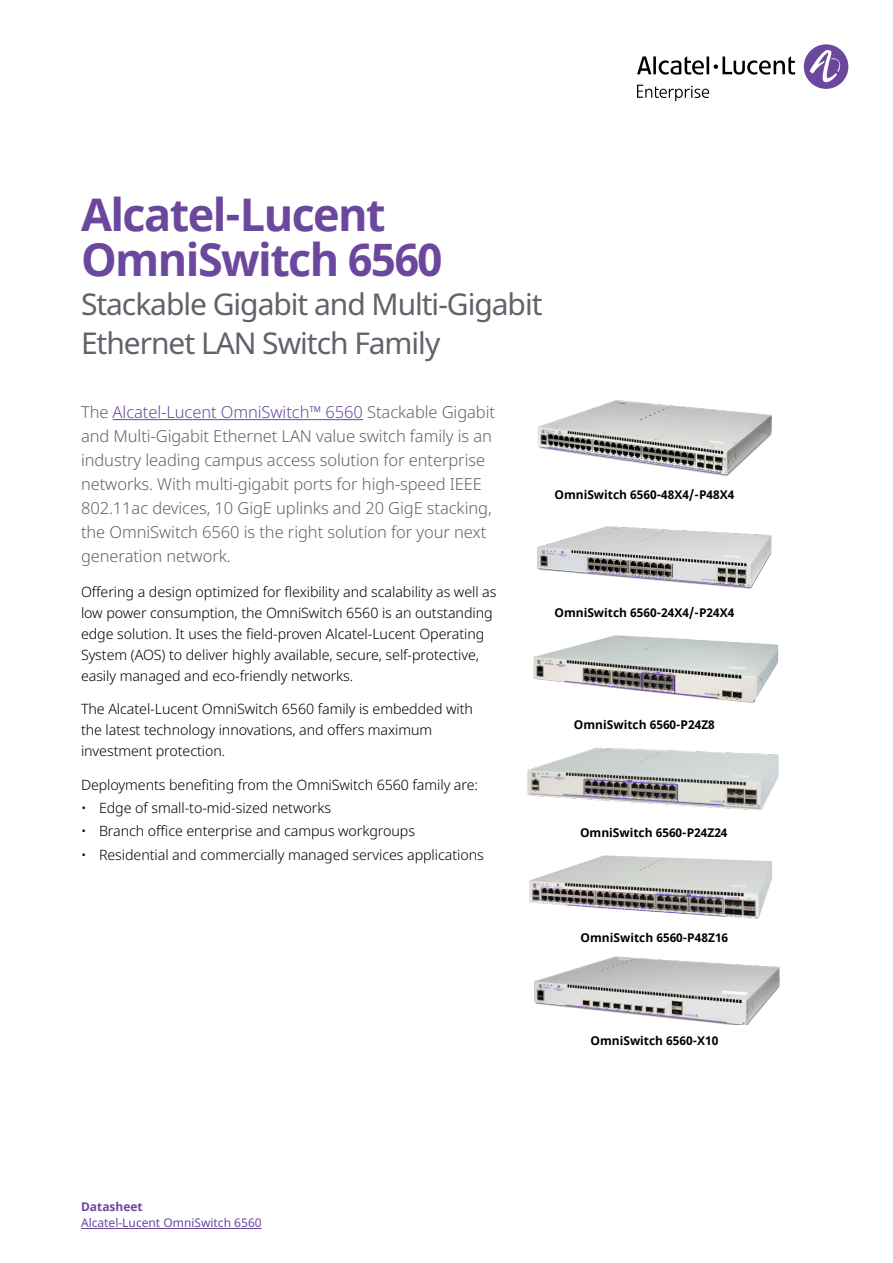
<style>
.page{position:relative;width:893px;height:1263px;background:#fff}
.page>*{position:absolute;margin:0;border:0;box-sizing:border-box;transform-origin:0 0}
.t1{font:700 45px/45px "Noto Sans";letter-spacing:-.035em;color:#6b489d}
.t2{font:30px/39px "Noto Sans";letter-spacing:-.035em;color:#5f636a}
.t3{font:300 16.5px/24px "Noto Sans";letter-spacing:-.005em;color:#5f636a}
.t4{font:300 14.25px/21px "Noto Sans";letter-spacing:-.005em;color:#000}
.t5{font:700 12px "Noto Sans";color:#000}
.t6{font:12px "Noto Sans";color:#6b489d}
.t7{font:700 12px "Noto Sans";color:#6b489d}
.s1{color:#6b489d}
</style>
<div class="page">
<hr style="left:81px;top:1228px;width:181px;height:1px;background:#6b489d">
<div style="left:804px;top:44px;width:44px;height:45px;background:#6b489d;border-radius:50%"></div>
<svg style="left:809px;top:50px;width:34px;height:33px"></svg>
<svg style="left:637px;top:56px;width:158px;height:19px"></svg>
<svg style="left:637px;top:85px;width:72px;height:16px"></svg>
<hr style="left:113px;top:419px;width:250px;height:1px;background:#6b489d">
<img style="left:533px;top:635px;width:245px;height:68px">
<img style="left:537px;top:526px;width:235px;height:63px">
<img style="left:537px;top:400px;width:235px;height:76px">
<img style="left:529px;top:855px;width:243px;height:64px">
<img style="left:534px;top:956px;width:246px;height:69px">
<img style="left:528px;top:747px;width:250px;height:64px">
<h1 class="t1" style="left:81px;top:193px;width:363px">Alcatel-Lucent<br>OmniSwitch 6560</h1>
<h2 class="t2" style="left:81px;top:285px;width:463px">Stackable Gigabit and Multi-Gigabit<br>Ethernet LAN Switch Family</h2>
<p class="t3" style="left:81px;top:400px;width:416px">The <span class="s1">Alcatel-Lucent OmniSwitch™ 6560</span> Stackable Gigabit and Multi-Gigabit Ethernet LAN value switch family is an industry leading campus access solution for enterprise networks. With multi-gigabit ports for high-speed IEEE 802.11ac devices, 10 GigE uplinks and 20 GigE stacking, the OmniSwitch 6560 is the right solution for your next generation network.</p>
<p class="t4" style="left:81px;top:581px;width:417px">Offering a design optimized for flexibility and scalability as well as low power consumption, the OmniSwitch 6560 is an outstanding edge solution. It uses the field-proven Alcatel-Lucent Operating System (AOS) to deliver highly available, secure, self-protective, easily managed and eco-friendly networks.</p>
<p class="t4" style="left:81px;top:699px;width:393px">The Alcatel-Lucent OmniSwitch 6560 family is embedded with the latest technology innovations, and offers maximum investment protection.</p>
<p class="t4" style="left:81px;top:775px;width:398px">Deployments benefiting from the OmniSwitch 6560 family are:</p>
<p class="t4" style="left:81px;top:798px;width:251px">• Edge of small-to-mid-sized networks</p>
<p class="t4" style="left:81px;top:821px;width:336px">• Branch office enterprise and campus workgroups</p>
<p class="t4" style="left:81px;top:844px;width:404px">• Residential and commercially managed services applications</p>
<p class="t5" style="left:554px;top:486px;width:181px">OmniSwitch 6560-48X4/-P48X4</p>
<p class="t5" style="left:554px;top:604px;width:181px">OmniSwitch 6560-24X4/-P24X4</p>
<p class="t5" style="left:574px;top:716px;width:142px">OmniSwitch 6560-P24Z8</p>
<p class="t5" style="left:580px;top:824px;width:149px">OmniSwitch 6560-P24Z24</p>
<p class="t5" style="left:581px;top:929px;width:149px">OmniSwitch 6560-P48Z16</p>
<p class="t5" style="left:590px;top:1032px;width:129px">OmniSwitch 6560-X10</p>
<p class="t7" style="left:81px;top:1198px;width:63px">Datasheet</p>
<p class="t6" style="left:81px;top:1214px;width:182px">Alcatel-Lucent OmniSwitch 6560</p>
</div>
